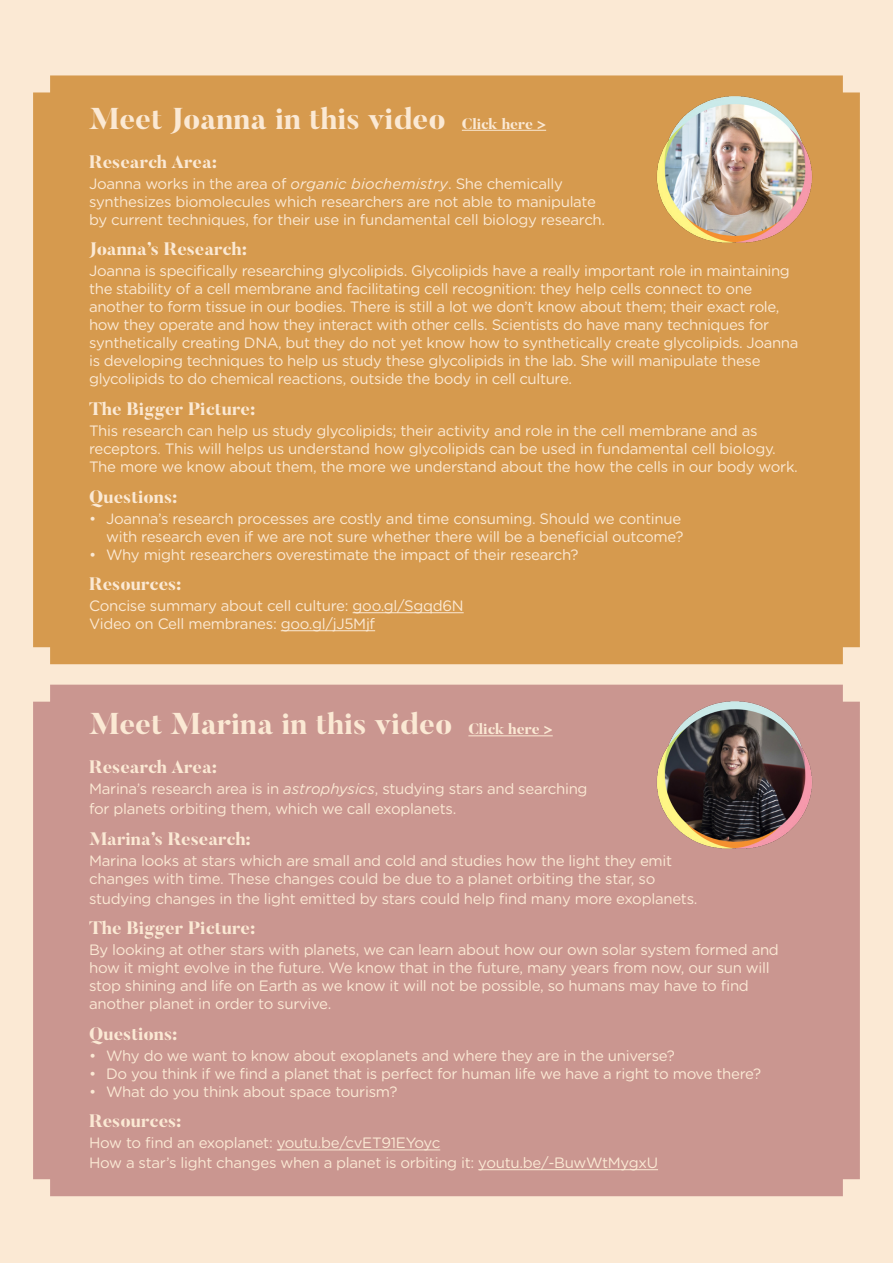
<style>
.page{position:relative;width:893px;height:1263px;background:#fbe9d4}
.page>*{position:absolute;margin:0;border:0;box-sizing:border-box;transform-origin:0 0}
.t1{font:800 30px "Butler";color:#fbe9d4}
.t2{font:800 18px "Butler";color:#fbe9d4}
.t3{font:15px/18px "Gotham Rounded";letter-spacing:-.02em;color:#fbe9d4}
.s1{font-size:15px}
.s2{font-style:italic}
</style>
<div class="page">
<div style="left:33px;top:75px;width:827px;height:589px;background:#d69a4e"></div>
<hr style="left:462px;top:130px;width:84px;height:1px;background:#fbe9d4">
<hr style="left:353px;top:612px;width:111px;height:1px;background:#fbe9d4">
<hr style="left:281px;top:630px;width:94px;height:1px;background:#fbe9d4">
<img style="left:656px;top:94px;width:157px;height:153px">
<div style="left:33px;top:685px;width:827px;height:511px;background:#ca9690"></div>
<hr style="left:468px;top:735px;width:85px;height:1px;background:#fbe9d4">
<hr style="left:277px;top:1149px;width:163px;height:1px;background:#fbe9d4">
<hr style="left:478px;top:1169px;width:180px;height:1px;background:#fbe9d4">
<img style="left:656px;top:699px;width:157px;height:154px">
<h1 class="t1" style="left:89px;top:99px;width:458px">Meet Joanna in this video <span class="s1">Click here &gt;</span></h1>
<p class="t2" style="left:89px;top:150px;width:129px">Research Area:</p>
<p class="t3" style="left:89px;top:174px;width:518px">Joanna works in the area of <span class="s2">organic biochemistry</span>. She chemically synthesizes biomolecules which researchers are not able to manipulate by current techniques, for their use in fundamental cell biology research.</p>
<p class="t2" style="left:89px;top:238px;width:159px">Joanna’s Research:</p>
<p class="t3" style="left:89px;top:261px;width:711px">Joanna is specifically researching glycolipids. Glycolipids have a really important role in maintaining the stability of a cell membrane and facilitating cell recognition: they help cells connect to one another to form tissue in our bodies. There is still a lot we don’t know about them; their exact role, how they operate and how they interact with other cells. Scientists do have many techniques for synthetically creating DNA, but they do not yet know how to synthetically create glycolipids. Joanna is developing techniques to help us study these glycolipids in the lab. She will manipulate these glycolipids to do chemical reactions, outside the body in cell culture.</p>
<p class="t2" style="left:89px;top:397px;width:168px">The Bigger Picture:</p>
<p class="t3" style="left:89px;top:421px;width:710px">This research can help us study glycolipids; their activity and role in the cell membrane and as receptors. This will helps us understand how glycolipids can be used in fundamental cell biology.<br>The more we know about them, the more we understand about the how the cells in our body work.</p>
<p class="t2" style="left:89px;top:485px;width:90px">Questions:</p>
<p class="t3" style="left:89px;top:509px;width:596px;text-align:right">• Joanna’s research processes are costly and time consuming. Should we continue with research even if we are not sure whether there will be a beneficial outcome?</p>
<p class="t3" style="left:89px;top:545px;width:491px">• Why might researchers overestimate the impact of their research?</p>
<p class="t2" style="left:89px;top:572px;width:94px">Resources:</p>
<p class="t3" style="left:89px;top:596px;width:376px">Concise summary about cell culture: goo.gl/Sgqd6N<br>Video on Cell membranes: goo.gl/jJ5Mjf</p>
<h1 class="t1" style="left:89px;top:705px;width:465px">Meet Marina in this video <span class="s1">Click here &gt;</span></h1>
<p class="t2" style="left:89px;top:756px;width:129px">Research Area:</p>
<p class="t3" style="left:89px;top:778px;width:500px;line-height:19.8px">Marina’s research area is in <span class="s2">astrophysics</span>, studying stars and searching for planets orbiting them, which we call exoplanets.</p>
<p class="t2" style="left:89px;top:827px;width:163px">Marina’s Research:</p>
<p class="t3" style="left:89px;top:851px;width:585px">Marina looks at stars which are small and cold and studies how the light they emit changes with time. These changes could be due to a planet orbiting the star, so</p>
<p class="t3" style="left:89px;top:888px;width:610px">studying changes in the light emitted by stars could help find many more exoplanets.</p>
<p class="t2" style="left:89px;top:916px;width:168px">The Bigger Picture:</p>
<p class="t3" style="left:89px;top:940px;width:691px">By looking at other stars with planets, we can learn about how our own solar system formed and how it might evolve in the future. We know that in the future, many years from now, our sun will stop shining and life on Earth as we know it will not be possible, so humans may have to find another planet in order to survive.</p>
<p class="t2" style="left:89px;top:1022px;width:90px">Questions:</p>
<p class="t3" style="left:89px;top:1046px;width:587px">• Why do we want to know about exoplanets and where they are in the universe?</p>
<p class="t3" style="left:89px;top:1064px;width:674px">• Do you think if we find a planet that is perfect for human life we have a right to move there?</p>
<p class="t3" style="left:89px;top:1082px;width:310px">• What do you think about space tourism?</p>
<p class="t2" style="left:89px;top:1110px;width:94px">Resources:</p>
<p class="t3" style="left:89px;top:1132px;width:570px;line-height:19.8px">How to find an exoplanet: youtu.be/cvET91EYoyc<br>How a star’s light changes when a planet is orbiting it: youtu.be/-BuwWtMygxU</p>
</div>
